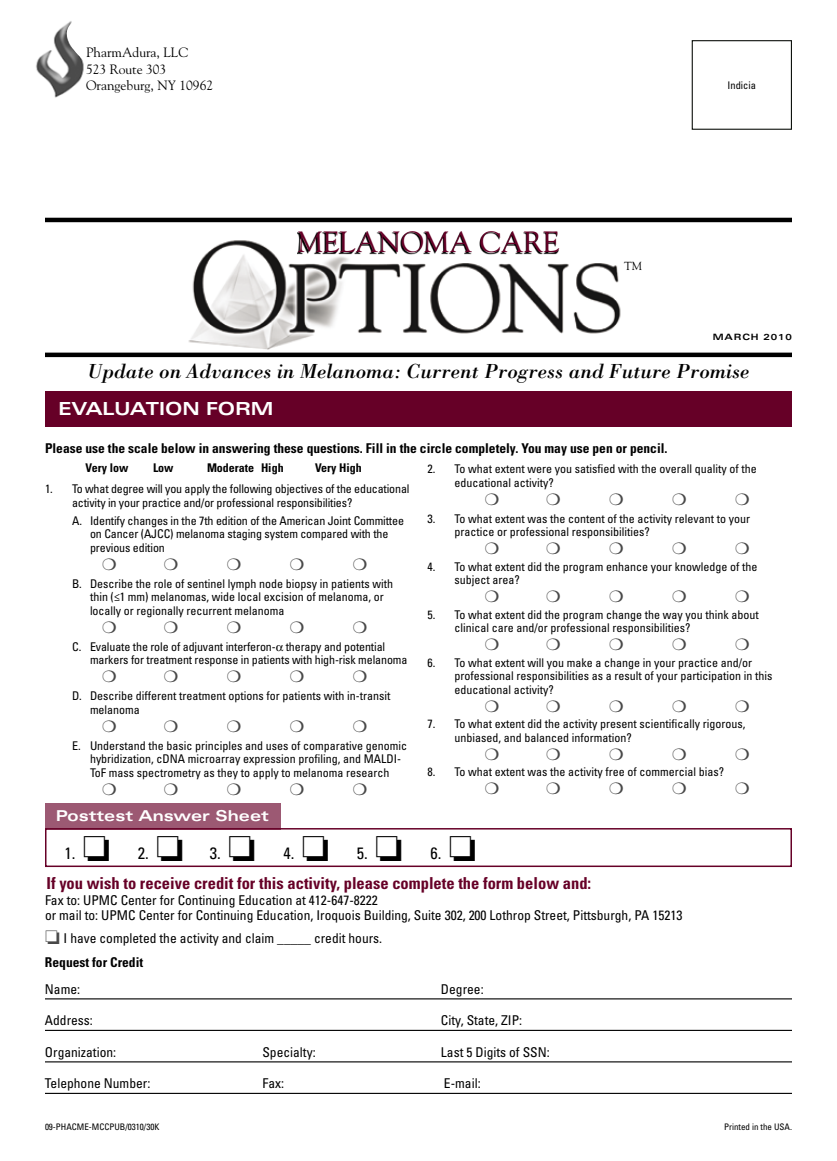
<style>
.page{position:relative;width:837px;height:1161px;background:#fff}
.page>*{position:absolute;margin:0;border:0;box-sizing:border-box;transform-origin:0 0}
.t1{font:29.25px "Goudy";color:#660027}
.t2{font:italic 21px "Bodoni";color:#000}
.t3{font:700 expanded 18px "Univers";letter-spacing:-.01em;color:#fff}
.t4{font:700 condensed 16.5px "Univers LT Std";color:#660027}
.t5{font:condensed 16.5px "Univers";color:#000}
.t6{font:700 expanded 15px "Univers";color:#fff}
.t7{font:condensed 13.5px/15px "Univers";color:#000}
.t8{font:700 condensed 13.5px "Univers LT Std";color:#000}
.t9{font:13.5px/16.5px "Goudy";color:#000}
.t10{font:condensed 12px/13.5px "Univers";color:#000}
.t11{font:700 condensed 12px "Univers LT Std";color:#000}
.t12{font:11.7px "Goudy";color:#000}
.t13{font:condensed 10.5px "Univers";color:#000}
.t14{font:condensed 9px "Univers";color:#000}
.t15{font:700 expanded 8.7px "Univers";color:#000}
.s1{font-family:"Century Old Style Std";font-stretch:normal}
.s2{color:#484848}
</style>
<div class="page">
<hr style="left:45px;top:998px;width:747px;height:1px;background:#000">
<hr style="left:45px;top:1030px;width:747px;height:1px;background:#000">
<hr style="left:45px;top:1061px;width:747px;height:1px;background:#000">
<hr style="left:45px;top:1093px;width:747px;height:1px;background:#000">
<div style="left:45px;top:392px;width:747px;height:36px;background:#660027"></div>
<div style="left:45px;top:803px;width:235px;height:26px;background:#9c5973"></div>
<div style="left:45px;top:828px;width:747px;height:39px;border:2px solid #660027"></div>
<svg style="left:183px;top:352px;width:485px;height:6px"></svg>
<hr style="left:45px;top:353px;width:747px;height:4px;background:#000">
<div style="left:692px;top:40px;width:100px;height:90px;border:1px solid #0f130e"></div>
<img style="left:188px;top:240px;width:433px;height:109px">
<svg style="left:297px;top:232px;width:300px;height:39px"></svg>
<hr style="left:45px;top:218px;width:747px;height:4px;background:#000">
<img style="left:36px;top:21px;width:48px;height:77px">
<p class="t9" style="left:86px;top:44px;width:129px">PharmAdura, LLC<br>523 Route 303<br>Orangeburg, NY 10962</p>
<h1 class="t1" style="left:297px;top:224px;width:264px">MELANOMA CARE</h1>
<p class="t12" style="left:624px;top:259px;width:20px">TM</p>
<p class="t13" style="left:728px;top:79px;width:30px">Indicia</p>
<p class="t15" style="left:713px;top:332px;width:10px">march</p>
<p class="t15" style="left:764px;top:332px;width:30px">2010</p>
<h2 class="t2" style="left:87px;top:358px;width:664px">Update on Advances in Melanoma: Current Progress and Future Promise</h2>
<h3 class="t3" style="left:58px;top:398px;width:217px">EVALUATION FORM</h3>
<p class="t8" style="left:45px;top:440px;width:624px">Please use the scale below in answering these questions. Fill in the circle completely. You may use pen or pencil.</p>
<p class="t11" style="left:86px;top:461px;width:44px">Very low</p>
<p class="t11" style="left:153px;top:461px;width:22px">Low</p>
<p class="t11" style="left:207px;top:461px;width:78px">Moderate High</p>
<p class="t11" style="left:315px;top:461px;width:48px">Very High</p>
<p class="t10" style="left:72px;top:482px;width:339px;text-indent:-27px">1. To what degree will you apply the following objectives of the educational activity in your practice and/or professional responsibilities?</p>
<p class="t10" style="left:90px;top:514px;width:316px;text-indent:-18px">A. Identify changes in the 7th edition of the American Joint Committee on Cancer (AJCC) melanoma staging system compared with the previous edition</p>
<p class="t10" style="left:90px;top:577px;width:305px;text-indent:-18px">B. Describe the role of sentinel lymph node biopsy in patients with thin (<span class="s1">≤</span>1 mm) melanomas, wide local excision of melanoma, or locally or regionally recurrent melanoma</p>
<p class="t10" style="left:90px;top:640px;width:319px;text-indent:-18px">C. Evaluate the role of adjuvant interferon- therapy and potential markers for treatment response in patients with high-risk melanoma</p>
<p class="t10" style="left:90px;top:689px;width:302px;text-indent:-18px">D. Describe different treatment options for patients with in-transit melanoma</p>
<p class="t10" style="left:90px;top:739px;width:319px;text-indent:-18px">E. Understand the basic principles and uses of comparative genomic hybridization, cDNA microarray expression profiling, and MALDI-<br>ToF mass spectrometry as they to apply to melanoma research</p>
<p class="t10" style="left:454px;top:462px;width:304px;text-indent:-27px">2. To what extent were you satisfied with the overall quality of the educational activity?</p>
<p class="t10" style="left:454px;top:511px;width:297px;text-indent:-27px">3. To what extent was the content of the activity relevant to your practice or professional responsibilities?</p>
<p class="t10" style="left:454px;top:559px;width:304px;text-indent:-27px">4. To what extent did the program enhance your knowledge of the subject area?</p>
<p class="t10" style="left:454px;top:607px;width:306px;text-indent:-27px">5. To what extent did the program change the way you think about clinical care and/or professional responsibilities?</p>
<p class="t10" style="left:454px;top:655px;width:319px;text-indent:-27px">6. To what extent will you make a change in your practice and/or professional responsibilities as a result of your participation in this educational activity?</p>
<p class="t10" style="left:454px;top:717px;width:292px;text-indent:-27px">7. To what extent did the activity present scientifically rigorous, unbiased, and balanced information?</p>
<p class="t10" style="left:428px;top:765px;width:298px">8. To what extent was the activity free of commercial bias?</p>
<p class="t6" style="left:56px;top:807px;width:215px">Posttest Answer Sheet</p>
<h3 class="t5" style="left:65px;top:843px;width:47px">1. □</h3>
<h3 class="t5" style="left:138px;top:843px;width:47px">2. □</h3>
<h3 class="t5" style="left:210px;top:843px;width:47px">3. □</h3>
<h3 class="t5" style="left:283px;top:843px;width:47px">4. □</h3>
<h3 class="t5" style="left:357px;top:843px;width:47px">5. □</h3>
<h3 class="t5" style="left:430px;top:843px;width:47px">6. □</h3>
<h3 class="t4" style="left:46px;top:873px;width:546px">If you wish to receive credit for this activity, please complete the form below and:</h3>
<p class="t7" style="left:45px;top:893px;width:639px">Fax to: UPMC Center for Continuing Education at 412-647-8222<br>or mail to: UPMC Center for Continuing Education, Iroquois Building, Suite 302, 200 Lothrop Street, Pittsburgh, PA 15213</p>
<p class="t7" style="left:45px;top:930px;width:339px"><span class="s2">□</span> I have completed the activity and claim _____ credit hours.</p>
<p class="t8" style="left:45px;top:954px;width:100px">Request for Credit</p>
<p class="t7" style="left:45px;top:981px;width:37px">Name:</p>
<p class="t7" style="left:441px;top:981px;width:44px">Degree:</p>
<p class="t7" style="left:45px;top:1013px;width:49px">Address:</p>
<p class="t7" style="left:441px;top:1013px;width:83px">City, State, ZIP:</p>
<p class="t7" style="left:45px;top:1044px;width:73px">Organization:</p>
<p class="t7" style="left:262px;top:1044px;width:55px">Specialty:</p>
<p class="t7" style="left:441px;top:1044px;width:110px">Last 5 Digits of SSN:</p>
<p class="t7" style="left:45px;top:1076px;width:107px">Telephone Number:</p>
<p class="t7" style="left:262px;top:1076px;width:23px">Fax:</p>
<p class="t7" style="left:444px;top:1076px;width:38px">E-mail:</p>
<p class="t14" style="left:45px;top:1121px;width:116px">09-PHACME-MCCPUB/0310/30K</p>
<p class="t14" style="left:724px;top:1121px;width:69px">Printed in the USA.</p>
</div>
